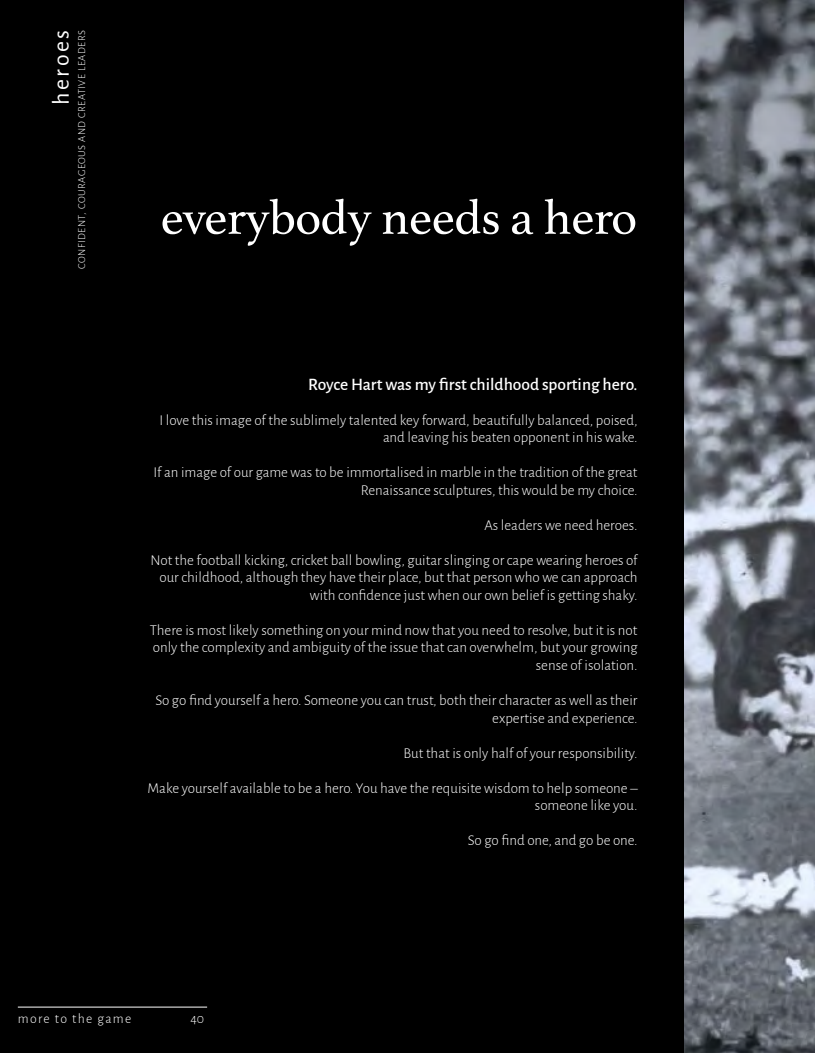
<style>
.page{position:relative;width:815px;height:1053px;background:#fff}
.page>*{position:absolute;margin:0;border:0;box-sizing:border-box;transform-origin:0 0}
.t1{font:50px "Athelas";letter-spacing:-.01em;color:#fff}
.t2{font:23.75px "Alegreya Sans";letter-spacing:.1em;color:#fff}
.t3{font:500 17.5px "Alegreya Sans";color:#fff}
.t4{font:300 15px/17.5px "Alegreya Sans";color:#fff;text-align:right}
.t5{font:300 13.75px "Alegreya Sans";letter-spacing:.09em;color:#fff}
.t6{font:300 10.62px "Alegreya Sans";letter-spacing:.05em;color:#fff}
</style>
<div class="page">
<div style="left:0;top:0;width:782px;height:1052px;background:#000"></div>
<img style="left:684px;top:0;width:131px;height:1052px">
<hr style="left:18px;top:1006px;width:189px;height:1px;background:#fff">
<h2 class="t2" style="left:45px;top:105px;width:76px;rotate:-90deg">heroes</h2>
<p class="t6" style="left:75px;top:269px;width:240px;rotate:-90deg">CONFIDENT, COURAGEOUS AND CREATIVE LEADERS</p>
<h1 class="t1" style="left:161px;top:177px;width:478px">everybody needs a hero</h1>
<p class="t3" style="left:308px;top:371px;width:331px">Royce Hart was my first childhood sporting hero.</p>
<p class="t4" style="left:159px;top:410px;width:480px">I love this image of the sublimely talented key forward, beautifully balanced, poised, and leaving his beaten opponent in his wake.</p>
<p class="t4" style="left:153px;top:463px;width:486px">If an image of our game was to be immortalised in marble in the tradition of the great<br>Renaissance sculptures, this would be my choice.</p>
<p class="t4" style="left:484px;top:515px;width:155px">As leaders we need heroes.</p>
<p class="t4" style="left:151px;top:550px;width:489px">Not the football kicking, cricket ball bowling, guitar slinging or cape wearing heroes of our childhood, although they have their place, but that person who we can approach with confidence just when our own belief is getting shaky.</p>
<p class="t4" style="left:150px;top:620px;width:489px">There is most likely something on your mind now that you need to resolve, but it is not only the complexity and ambiguity of the issue that can overwhelm, but your growing sense of isolation.</p>
<p class="t4" style="left:155px;top:690px;width:484px">So go find yourself a hero. Someone you can trust, both their character as well as their expertise and experience.</p>
<p class="t4" style="left:403px;top:743px;width:236px">But that is only half of your responsibility.</p>
<p class="t4" style="left:148px;top:778px;width:491px">Make yourself available to be a hero. You have the requisite wisdom to help someone – someone like you.</p>
<p class="t4" style="left:468px;top:830px;width:171px">So go find one, and go be one.</p>
<p class="t5" style="left:18px;top:1009px;width:115px">more to the game</p>
<p class="t5" style="left:190px;top:1009px;width:15px">40</p>
</div>
